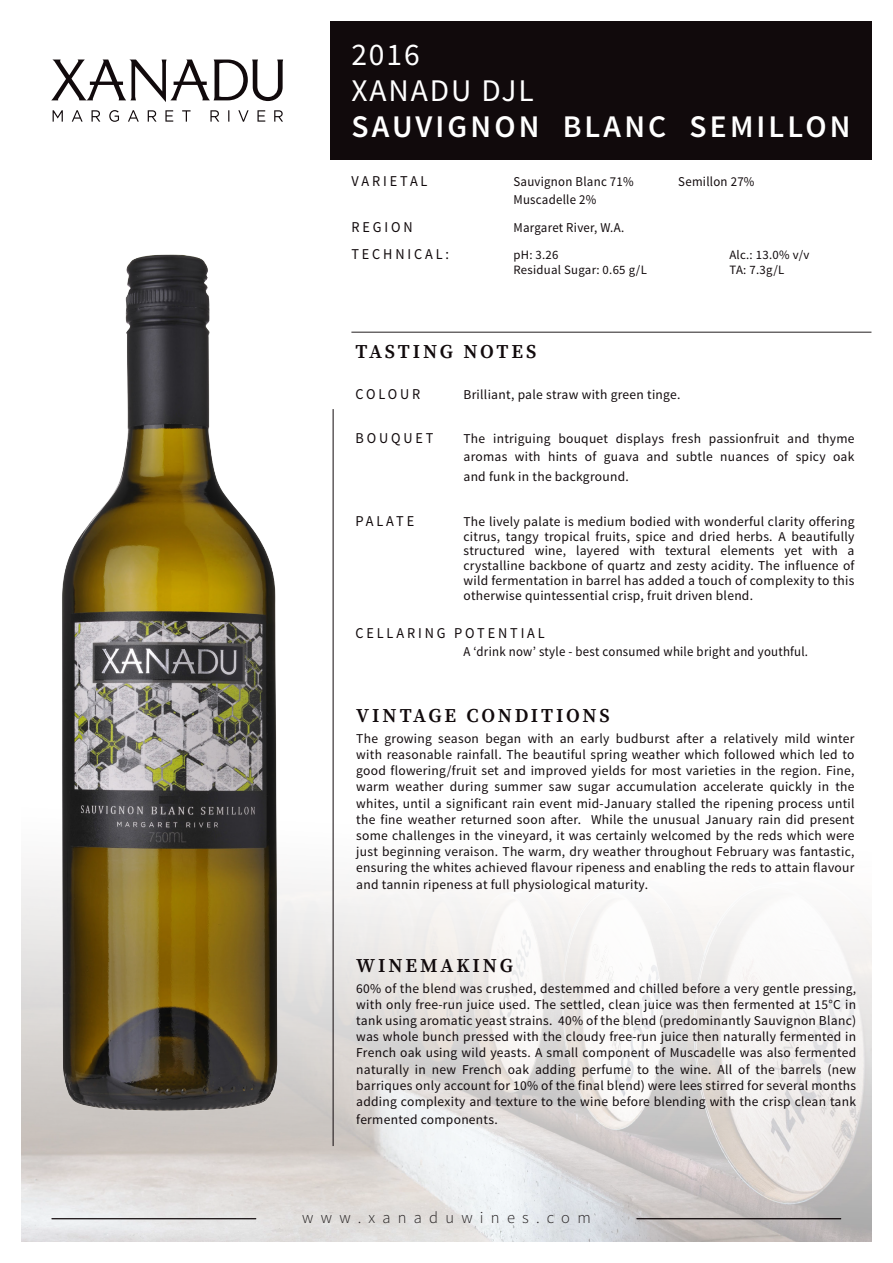
<style>
.page{position:relative;width:893px;height:1263px;background:#fff}
.page>*{position:absolute;margin:0;border:0;box-sizing:border-box;transform-origin:0 0}
.t1{font:600 31.5px "Source Sans Pro";letter-spacing:.1em;color:#fff}
.t2{font:31.5px "Source Sans Pro";letter-spacing:.06em;color:#fff}
.t3{font:600 19.5px "Source Serif Pro";letter-spacing:.145em;color:#110a0c}
.t4{font:300 16.5px "Source Sans Pro";letter-spacing:.44em;color:#231f20}
.t5{font:15px "Source Sans Pro";letter-spacing:.2em;color:#110a0c;scale:.95 1}
.t6{font:13.5px/16.2px "Source Sans Pro";letter-spacing:.02em;color:#110a0c;text-align:justify}
.t7{font:13.5px "Source Sans Pro";letter-spacing:.02em;color:#110a0c;scale:.95 1}
.t8{font:12.75px "Source Sans Pro";letter-spacing:.02em;color:#110a0c}
</style>
<div class="page">
<div style="left:330px;top:21px;width:541px;height:139px;background:#110a0c"></div>
<img style="left:21px;top:677px;width:851px;height:565px">
<hr style="left:52px;top:1218px;width:204px;height:1px;background:#110a0c">
<hr style="left:637px;top:1218px;width:204px;height:1px;background:#110a0c">
<svg style="left:51px;top:60px;width:232px;height:42px"></svg>
<svg style="left:53px;top:110px;width:230px;height:12px"></svg>
<hr style="left:351px;top:332px;width:520px;height:1px;background:#231f20">
<hr style="left:333px;top:409px;width:1px;height:737px;background:#110a0c">
<img style="left:21px;top:254px;width:301px;height:872px">
<p class="t2" style="left:351px;top:35px;width:70px">2016</p>
<p class="t2" style="left:351px;top:71px;width:184px">XANADU DJL</p>
<p class="t1" style="left:351px;top:107px;width:501px">SAUVIGNON BLANC SEMILLON</p>
<p class="t5" style="left:351px;top:171px;width:82px">VARIETAL</p>
<p class="t7" style="left:513px;top:173px;width:128px">Sauvignon Blanc 71%</p>
<p class="t7" style="left:678px;top:173px;width:82px">Semillon 27%</p>
<p class="t7" style="left:513px;top:191px;width:89px">Muscadelle 2%</p>
<p class="t5" style="left:351px;top:218px;width:66px">REGION</p>
<p class="t7" style="left:513px;top:219px;width:118px">Margaret River, W.A.</p>
<p class="t5" style="left:351px;top:245px;width:104px">TECHNICAL:</p>
<p class="t8" style="left:513px;top:247px;width:47px">pH: 3.26</p>
<p class="t8" style="left:729px;top:247px;width:81px">Alc.: 13.0% v/v</p>
<p class="t8" style="left:513px;top:262px;width:135px">Residual Sugar: 0.65 g/L</p>
<p class="t8" style="left:729px;top:262px;width:56px">TA: 7.3g/L</p>
<p class="t3" style="left:355px;top:341px;width:182px">TASTING NOTES</p>
<p class="t5" style="left:355px;top:384px;width:70px">COLOUR</p>
<p class="t6" style="left:463px;top:386px;width:218px">Brilliant, pale straw with green tinge.</p>
<p class="t5" style="left:355px;top:429px;width:84px">BOUQUET</p>
<p class="t6" style="left:463px;top:431px;width:393px">The intriguing bouquet displays fresh passionfruit and thyme</p>
<p class="t6" style="left:463px;top:449px;width:392px">aromas with hints of guava and subtle nuances of spicy oak</p>
<p class="t6" style="left:463px;top:469px;width:167px">and funk in the background.</p>
<p class="t5" style="left:355px;top:512px;width:63px">PALATE</p>
<p class="t6" style="left:463px;top:513px;width:393px">The lively palate is medium bodied with wonderful clarity offering</p>
<p class="t6" style="left:463px;top:528px;width:392px">citrus, tangy tropical fruits, spice and dried herbs. A beautifully</p>
<p class="t6" style="left:463px;top:543px;width:393px">structured wine, layered with textural elements yet with a</p>
<p class="t6" style="left:463px;top:558px;width:393px">crystalline backbone of quartz and zesty acidity. The influence of</p>
<p class="t6" style="left:463px;top:572px;width:392px">wild fermentation in barrel has added a touch of complexity to this</p>
<p class="t6" style="left:463px;top:587px;width:291px">otherwise quintessential crisp, fruit driven blend.</p>
<p class="t5" style="left:355px;top:624px;width:201px">CELLARING POTENTIAL</p>
<p class="t7" style="left:463px;top:643px;width:364px">A ‘drink now’ style - best consumed while bright and youthful.</p>
<p class="t3" style="left:356px;top:704px;width:255px">VINTAGE CONDITIONS</p>
<p class="t6" style="left:356px;top:730px;width:500px">The growing season began with an early budburst after a relatively mild winter with reasonable rainfall. The beautiful spring weather which followed which led to good flowering/fruit set and improved yields for most varieties in the region. Fine, warm weather during summer saw sugar accumulation accelerate quickly in the whites, until a significant rain event mid-January stalled the ripening process until the fine weather returned soon after. While the unusual January rain did present some challenges in the vineyard, it was certainly welcomed by the reds which were just beginning veraison. The warm, dry weather throughout February was fantastic, ensuring the whites achieved flavour ripeness and enabling the reds to attain flavour and tannin ripeness at full physiological maturity.</p>
<p class="t3" style="left:356px;top:954px;width:158px">WINEMAKING</p>
<p class="t6" style="left:356px;top:980px;width:501px">60% of the blend was crushed, destemmed and chilled before a very gentle pressing, with only free-run juice used. The settled, clean juice was then fermented at 15°C in tank using aromatic yeast strains. 40% of the blend (predominantly Sauvignon Blanc) was whole bunch pressed with the cloudy free-run juice then naturally fermented in French oak using wild yeasts. A small component of Muscadelle was also fermented naturally in new French oak adding perfume to the wine. All of the barrels (new barriques only account for 10% of the final blend) were lees stirred for several months adding complexity and texture to the wine before blending with the crisp clean tank</p>
<p class="t6" style="left:356px;top:1111px;width:143px">fermented components.</p>
<p class="t4" style="left:302px;top:1207px;width:290px">www.xanaduwines.com</p>
</div>
